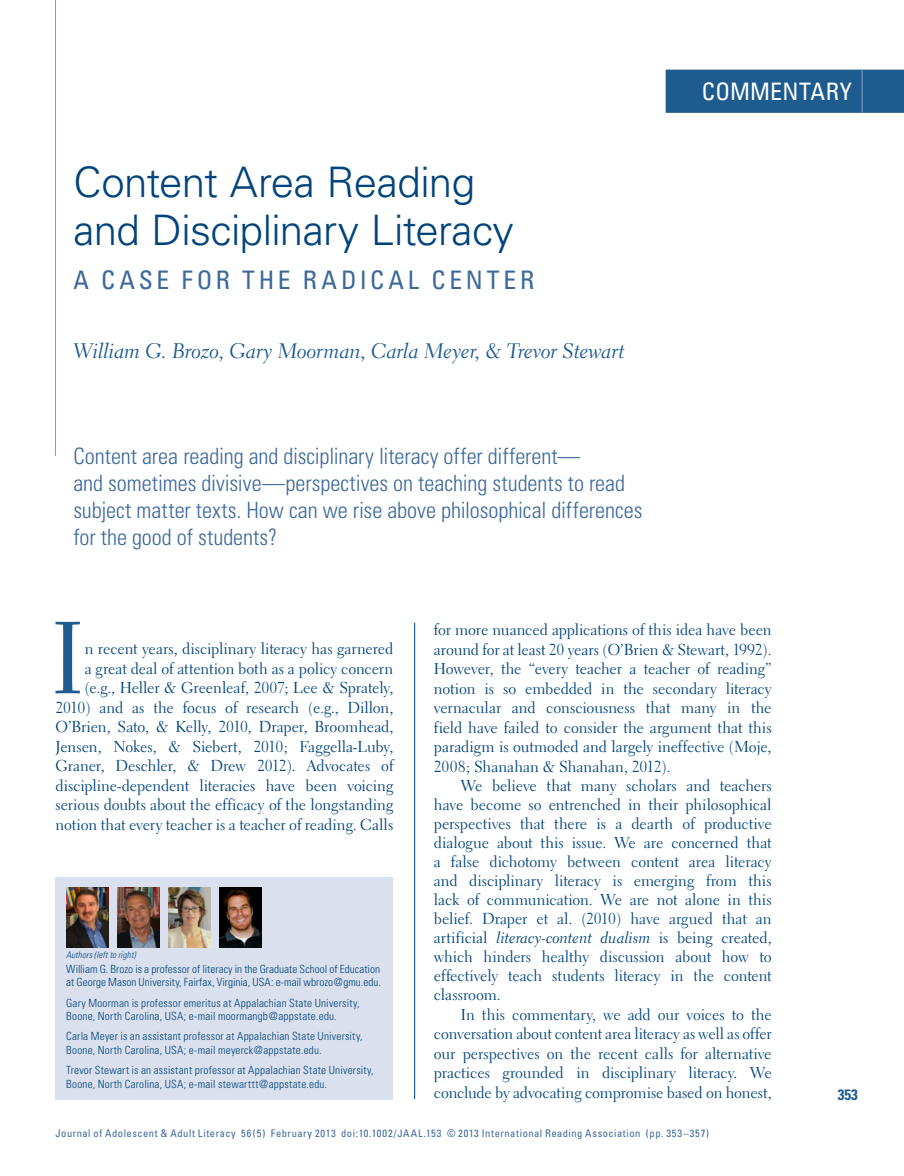
<style>
.page{position:relative;width:904px;height:1176px;background:#fff}
.page>*{position:absolute;margin:0;border:0;box-sizing:border-box;transform-origin:0 0}
.t1{font:101.85px "Electra LH";color:#1e5b8f}
.t2{font:300 42px/48px "Univers 45";letter-spacing:-.015em;color:#00447b}
.t3{font:condensed 25.5px "Univers";letter-spacing:.15em;color:#3b689a}
.t4{font:condensed 24px "Univers";letter-spacing:.015em;color:#fff}
.t5{font:300 condensed 22.5px/27px "Univers";color:#3b689a}
.t6{font:21px "Electra LH Cursive";letter-spacing:-.015em;color:#1e5b8f}
.t7{font:15.75px/19.5px "Electra LH";letter-spacing:-.005em;color:#00447b;text-align:justify}
.t8{font:700 condensed 15px "Univers";color:#1e5b8f}
.t9{font:300 condensed 11.25px/13.5px "Univers";letter-spacing:.015em;color:#00447b}
.t10{font:condensed 10.5px "Univers";letter-spacing:.05em;color:#3b689a}
.t11{font:italic 300 condensed 9px "Univers";letter-spacing:.01em;color:#00447b}
.s1{font-family:"Electra LH"}
.s2{font-family:"Electra LH Cursive"}
</style>
<div class="page">
<div style="left:665px;top:70px;width:238px;height:43px;background:#1e5b8f"></div>
<hr style="left:55px;top:0;width:1px;height:456px;background:#819abf">
<hr style="left:861px;top:70px;width:1px;height:43px;background:#6988b2">
<hr style="left:414px;top:622px;width:1px;height:476px;background:#1e5b8f">
<div style="left:55px;top:877px;width:338px;height:222px;background:#dae0ed"></div>
<img style="left:66px;top:887px;width:43px;height:60px">
<img style="left:117px;top:887px;width:43px;height:60px">
<img style="left:168px;top:887px;width:43px;height:60px">
<img style="left:219px;top:887px;width:43px;height:60px">
<h2 class="t2" style="left:73px;top:161px;width:442px">Content Area Reading and Disciplinary Literacy</h2>
<h3 class="t3" style="left:73px;top:271px;width:462px">A CASE FOR THE RADICAL CENTER</h3>
<h3 class="t6" style="left:73px;top:342px;width:552px">William G. Brozo, Gary Moorman, Carla Meyer, <span class="s1">&amp;</span> Trevor Stewart</h3>
<h3 class="t5" style="left:73px;top:445px;width:570px">Content area reading and disciplinary literacy offer different—<br>and sometimes divisive—perspectives on teaching students to read subject matter texts. How can we rise above philosophical differences for the good of students?</h3>
<h3 class="t4" style="left:701px;top:83px;width:151px">COMMENTARY</h3>
<h1 class="t1" style="left:51px;top:617px;width:35px">I</h1>
<p class="t7" style="left:55px;top:640px;width:339px;text-align:right">n recent years, disciplinary literacy has garnered<br>a great deal of attention both as a policy concern (e.g., Heller &amp; Greenleaf, 2007; Lee &amp; Sprately, 2010) and as the focus of research (e.g., Dillon, O’Brien, Sato, &amp; Kelly, 2010, Draper, Broomhead, Jensen, Nokes, &amp; Siebert, 2010; Faggella-Luby, Graner, Deschler, &amp; Drew 2012). Advocates of discipline-dependent literacies have been voicing serious doubts about the efficacy of the longstanding notion that every teacher is a teacher of reading. Calls</p>
<p class="t11" style="left:66px;top:951px;width:71px">Authors (left to right)</p>
<p class="t9" style="left:66px;top:963px;width:316px">William G. Brozo is a professor of literacy in the Graduate School of Education at George Mason University, Fairfax, Virginia, USA: e-mail wbrozo@gmu.edu.</p>
<p class="t9" style="left:66px;top:996px;width:295px">Gary Moorman is professor emeritus at Appalachian State University,<br>Boone, North Carolina, USA; e-mail moormangb@appstate.edu.</p>
<p class="t9" style="left:66px;top:1030px;width:298px">Carla Meyer is an assistant professor at Appalachian State University,<br>Boone, North Carolina, USA; e-mail meyerck@appstate.edu.</p>
<p class="t9" style="left:66px;top:1064px;width:309px">Trevor Stewart is an assistant professor at Appalachian State University,<br>Boone, North Carolina, USA; e-mail stewarttt@appstate.edu.</p>
<p class="t7" style="left:433px;top:621px;width:339px">for more nuanced applications of this idea have been around for at least 20 years (O’Brien &amp; Stewart, 1992).<br>However, the “every teacher a teacher of reading” notion is so embedded in the secondary literacy vernacular and consciousness that many in the field have failed to consider the argument that this paradigm is outmoded and largely ineffective (Moje, 2008; Shanahan &amp; Shanahan, 2012).</p>
<p class="t7" style="left:433px;top:777px;width:339px;line-height:19px;text-indent:27px">We believe that many scholars and teachers have become so entrenched in their philosophical perspectives that there is a dearth of productive dialogue about this issue. We are concerned that a false dichotomy between content area literacy and disciplinary literacy is emerging from this lack of communication. We are not alone in this belief. Draper et al. (2010) have argued that an artificial <span class="s2">literacy-content dualism</span> is being created, which hinders healthy discussion about how to effectively teach students literacy in the content classroom.</p>
<p class="t7" style="left:433px;top:1006px;width:339px;text-indent:27px">In this commentary, we add our voices to the conversation about content area literacy as well as offer our perspectives on the recent calls for alternative practices grounded in disciplinary literacy. We conclude by advocating compromise based on honest,</p>
<p class="t10" style="left:55px;top:1129px;width:655px">Journal of Adolescent &amp; Adult Literacy 56(5) February 2013 doi:10.1002/JAAL.153 © 2013 International Reading Association (pp. 353–357)</p>
<p class="t8" style="left:837px;top:1088px;width:21px">353</p>
</div>
